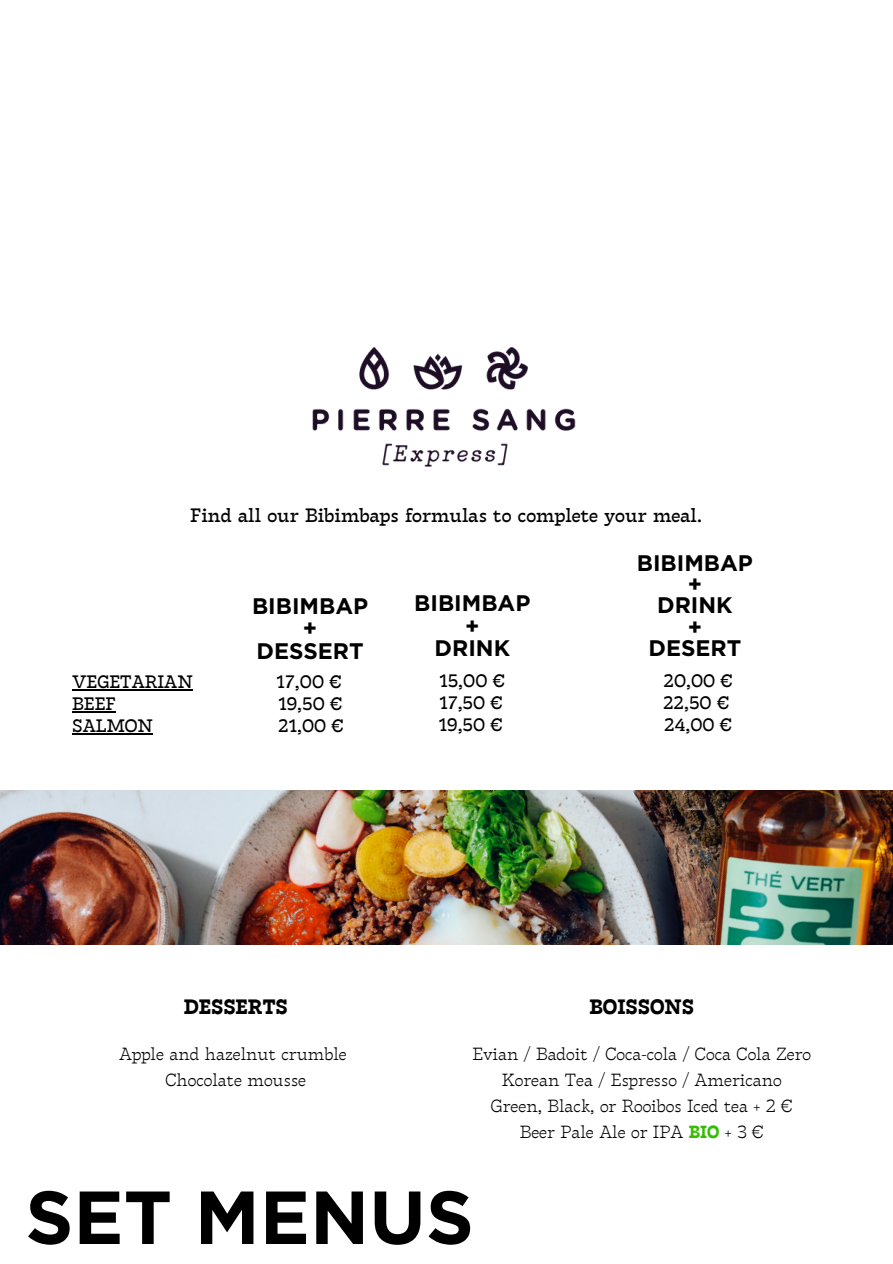
<style>
.page{position:relative;width:893px;height:1264px;background:#fff}
.page>*{position:absolute;margin:0;border:0;box-sizing:border-box;transform-origin:0 0}
.t1{font:700 75px "Gotham";color:#000}
.t2{font:700 22.5px "Gotham";color:#000}
.t3{font:700 22.5px "Tarif";color:#000}
.t4{font:21px "Tarif";color:#000}
.t5{font:19.5px "Tarif";color:#000}
.t6{font:300 19.05px "Tarif";color:#000}
.s1{font-weight:700;color:#33be01}
</style>
<div class="page">
<img style="left:312px;top:347px;width:264px;height:120px">
<img style="left:0;top:791px;width:892px;height:154px">
<hr style="left:72px;top:689px;width:121px;height:1px;background:#000">
<hr style="left:72px;top:711px;width:44px;height:1px;background:#000">
<hr style="left:72px;top:733px;width:81px;height:1px;background:#000">
<p class="t4" style="left:190px;top:502px;width:514px">Find all our Bibimbaps formulas to complete your meal.</p>
<p class="t5" style="left:72px;top:670px;width:122px">VEGETARIAN</p>
<p class="t5" style="left:72px;top:692px;width:45px">BEEF</p>
<p class="t5" style="left:72px;top:714px;width:82px">SALMON</p>
<p class="t2" style="left:252px;top:592px;width:118px">BIBIMBAP</p>
<p class="t2" style="left:303px;top:614px;width:16px">+</p>
<p class="t2" style="left:256px;top:637px;width:109px">DESSERT</p>
<p class="t2" style="left:414px;top:590px;width:118px">BIBIMBAP</p>
<p class="t2" style="left:465px;top:612px;width:16px">+</p>
<p class="t2" style="left:434px;top:635px;width:77px">DRINK</p>
<p class="t5" style="left:276px;top:670px;width:66px">17,00 €</p>
<p class="t5" style="left:439px;top:669px;width:67px">15,00 €</p>
<p class="t5" style="left:278px;top:692px;width:65px">19,50 €</p>
<p class="t5" style="left:439px;top:691px;width:65px">17,50 €</p>
<p class="t5" style="left:278px;top:714px;width:67px">21,00 €</p>
<p class="t5" style="left:439px;top:713px;width:65px">19,50 €</p>
<p class="t2" style="left:636px;top:549px;width:118px">BIBIMBAP</p>
<p class="t2" style="left:687px;top:570px;width:16px">+</p>
<p class="t2" style="left:657px;top:592px;width:77px">DRINK</p>
<p class="t2" style="left:687px;top:613px;width:16px">+</p>
<p class="t2" style="left:648px;top:634px;width:94px">DESERT</p>
<p class="t5" style="left:663px;top:669px;width:71px">20,00 €</p>
<p class="t5" style="left:663px;top:691px;width:68px">22,50 €</p>
<p class="t5" style="left:664px;top:713px;width:69px">24,00 €</p>
<p class="t3" style="left:184px;top:993px;width:105px">DESSERTS</p>
<p class="t6" style="left:119px;top:1043px;width:229px">Apple and hazelnut crumble</p>
<p class="t6" style="left:165px;top:1069px;width:142px">Chocolate mousse</p>
<p class="t3" style="left:589px;top:993px;width:106px">BOISSONS</p>
<p class="t6" style="left:472px;top:1043px;width:340px">Evian / Badoit / Coca-cola / Coca Cola Zero</p>
<p class="t6" style="left:501px;top:1069px;width:281px">Korean Tea / Espresso / Americano</p>
<p class="t6" style="left:491px;top:1094px;width:303px">Green, Black, or Rooibos Iced tea + 2 €</p>
<p class="t6" style="left:520px;top:1120px;width:245px">Beer Pale Ale or IPA <span class="s1">BIO</span> + 3 €</p>
<p class="t1" style="left:25px;top:1171px;width:450px">SET MENUS</p>
</div>
